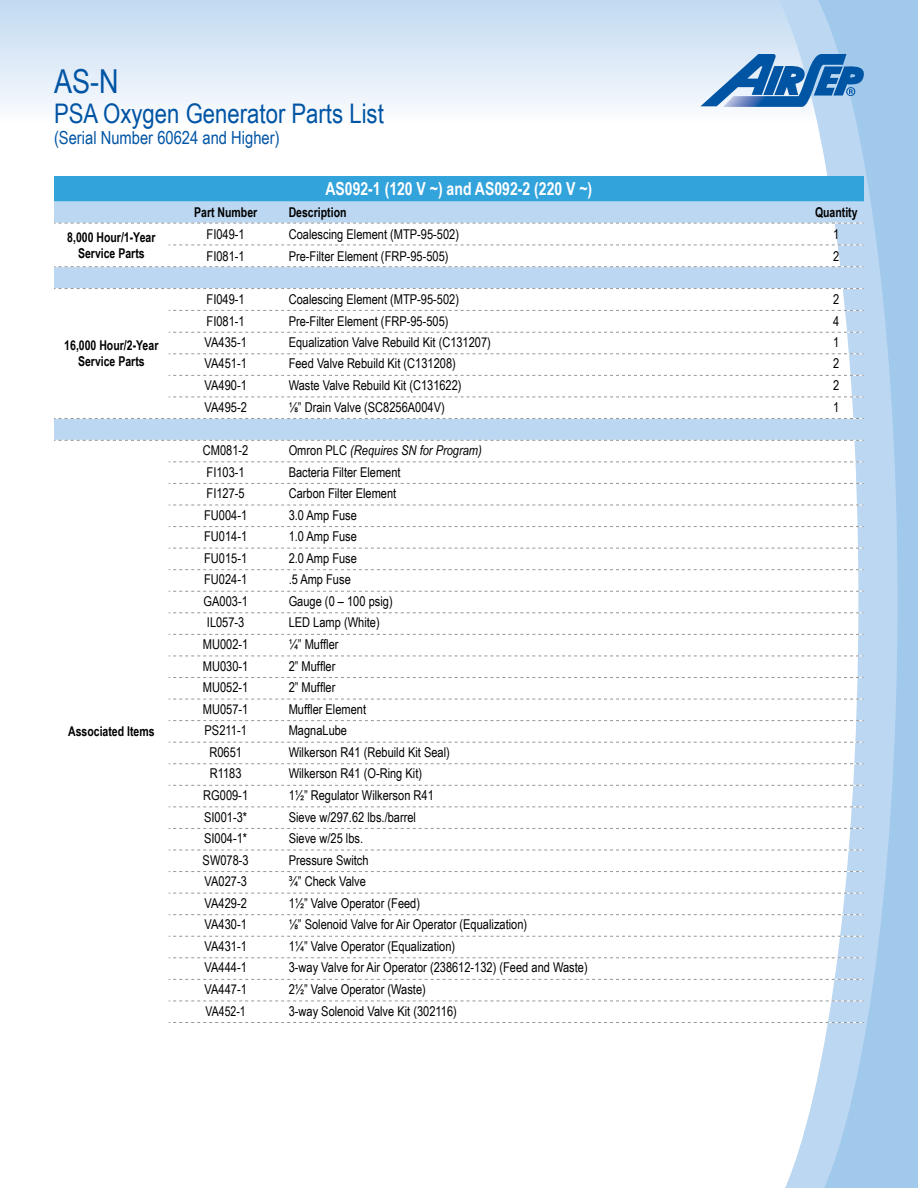
<style>
.page{position:relative;width:918px;height:1188px;background:#fff}
.page>*{position:absolute;margin:0;border:0;box-sizing:border-box;transform-origin:0 0}
.t1{font:33px "Arial Narrow";color:#0054a4}
.t2{font:27px "Arial Narrow";color:#0054a4}
.t3{font:700 18px "Arial Narrow";color:#fff;scale:.95 1}
.t4{font:18px "Arial Narrow";color:#0054a4}
.t5{font:13.5px "Arial Narrow";color:#000}
.t6{font:700 13.5px/16.2px "Arial Narrow";color:#000;text-align:center;scale:.95 1}
.t7{font:italic 13.5px "Arial Narrow";color:#000}
.t8{font:13.5px "Arial Narrow";color:#000;scale:.95 1}
.s1{font-style:normal}
</style>
<div class="page">
<div style="left:0;top:0;width:918px;height:125px;background:linear-gradient(to bottom,#c1daf2,#fcfdfe)"></div>
<svg style="left:770px;top:0;width:40px;height:1188px"></svg>
<svg style="left:810px;top:0;width:108px;height:1188px"></svg>
<svg style="left:700px;top:54px;width:164px;height:53px;background:#6599cb"></svg>
<div style="left:54px;top:176px;width:810px;height:25px;background:#33a3dc"></div>
<svg style="left:54px;top:201px;width:810px;height:239px"></svg>
<svg style="left:169px;top:332px;width:695px;height:1px"></svg>
<svg style="left:169px;top:353px;width:695px;height:1px"></svg>
<svg style="left:169px;top:375px;width:695px;height:1px"></svg>
<svg style="left:169px;top:397px;width:695px;height:1px"></svg>
<svg style="left:54px;top:223px;width:810px;height:1px"></svg>
<svg style="left:169px;top:245px;width:695px;height:1px"></svg>
<svg style="left:54px;top:266px;width:810px;height:1px"></svg>
<svg style="left:54px;top:288px;width:810px;height:1px"></svg>
<svg style="left:169px;top:310px;width:695px;height:1px"></svg>
<svg style="left:54px;top:418px;width:810px;height:1px"></svg>
<svg style="left:54px;top:440px;width:810px;height:1px"></svg>
<svg style="left:169px;top:462px;width:695px;height:1px"></svg>
<svg style="left:169px;top:483px;width:695px;height:1px"></svg>
<svg style="left:169px;top:505px;width:695px;height:1px"></svg>
<svg style="left:169px;top:526px;width:695px;height:1px"></svg>
<svg style="left:169px;top:548px;width:695px;height:1px"></svg>
<svg style="left:169px;top:569px;width:695px;height:1px"></svg>
<svg style="left:169px;top:591px;width:695px;height:1px"></svg>
<svg style="left:169px;top:612px;width:695px;height:1px"></svg>
<svg style="left:169px;top:634px;width:695px;height:1px"></svg>
<svg style="left:169px;top:656px;width:695px;height:1px"></svg>
<svg style="left:169px;top:677px;width:695px;height:1px"></svg>
<svg style="left:169px;top:699px;width:695px;height:1px"></svg>
<svg style="left:169px;top:720px;width:695px;height:1px"></svg>
<svg style="left:169px;top:742px;width:695px;height:1px"></svg>
<svg style="left:169px;top:763px;width:695px;height:1px"></svg>
<svg style="left:169px;top:785px;width:695px;height:1px"></svg>
<svg style="left:169px;top:807px;width:695px;height:1px"></svg>
<svg style="left:169px;top:828px;width:695px;height:1px"></svg>
<svg style="left:169px;top:850px;width:695px;height:1px"></svg>
<svg style="left:169px;top:871px;width:695px;height:1px"></svg>
<svg style="left:169px;top:893px;width:695px;height:1px"></svg>
<svg style="left:169px;top:914px;width:695px;height:1px"></svg>
<svg style="left:169px;top:936px;width:695px;height:1px"></svg>
<svg style="left:169px;top:957px;width:695px;height:1px"></svg>
<svg style="left:169px;top:979px;width:695px;height:1px"></svg>
<svg style="left:169px;top:1001px;width:695px;height:1px"></svg>
<svg style="left:169px;top:1022px;width:695px;height:1px"></svg>
<h1 class="t1" style="left:54px;top:57px;width:66px">AS-N</h1>
<h2 class="t2" style="left:54px;top:93px;width:331px">PSA Oxygen Generator Parts List</h2>
<h3 class="t4" style="left:54px;top:124px;width:227px">(Serial Number 60624 and Higher)</h3>
<h3 class="t3" style="left:325px;top:175px;width:282px">AS092-1 (120 V ~) and AS092-2 (220 V ~)</h3>
<p class="t6" style="left:194px;top:204px;width:68px">Part Number</p>
<p class="t6" style="left:289px;top:204px;width:62px">Description</p>
<p class="t6" style="left:815px;top:204px;width:46px">Quantity</p>
<p class="t6" style="left:67px;top:228px;width:94px">8,000 Hour/1-Year<br>Service Parts</p>
<p class="t5" style="left:207px;top:224px;width:40px">FI049-1</p>
<p class="t5" style="left:289px;top:224px;width:172px">Coalescing Element (MTP-95-502)</p>
<p class="t5" style="left:833px;top:224px;width:8px">1</p>
<p class="t5" style="left:207px;top:246px;width:40px">FI081-1</p>
<p class="t5" style="left:289px;top:246px;width:161px">Pre-Filter Element (FRP-95-505)</p>
<p class="t5" style="left:833px;top:246px;width:8px">2</p>
<p class="t6" style="left:64px;top:336px;width:101px">16,000 Hour/2-Year<br>Service Parts</p>
<p class="t6" style="left:68px;top:722px;width:93px">Associated Items</p>
<p class="t5" style="left:207px;top:290px;width:40px">FI049-1</p>
<p class="t5" style="left:289px;top:290px;width:172px">Coalescing Element (MTP-95-502)</p>
<p class="t5" style="left:833px;top:290px;width:8px">2</p>
<p class="t5" style="left:207px;top:312px;width:40px">FI081-1</p>
<p class="t5" style="left:289px;top:312px;width:161px">Pre-Filter Element (FRP-95-505)</p>
<p class="t5" style="left:833px;top:312px;width:8px">4</p>
<p class="t5" style="left:205px;top:332px;width:44px">VA435-1</p>
<p class="t5" style="left:289px;top:332px;width:204px">Equalization Valve Rebuild Kit (C131207)</p>
<p class="t5" style="left:833px;top:332px;width:8px">1</p>
<p class="t5" style="left:205px;top:354px;width:44px">VA451-1</p>
<p class="t5" style="left:289px;top:354px;width:169px">Feed Valve Rebuild Kit (C131208)</p>
<p class="t5" style="left:833px;top:354px;width:8px">2</p>
<p class="t5" style="left:205px;top:375px;width:44px">VA490-1</p>
<p class="t5" style="left:289px;top:375px;width:174px">Waste Valve Rebuild Kit (C131622)</p>
<p class="t5" style="left:833px;top:375px;width:8px">2</p>
<p class="t5" style="left:205px;top:397px;width:44px">VA495-2</p>
<p class="t5" style="left:289px;top:397px;width:158px">⅛” Drain Valve (SC8256A004V)</p>
<p class="t5" style="left:833px;top:397px;width:8px">1</p>
<p class="t5" style="left:203px;top:440px;width:47px">CM081-2</p>
<p class="t7" style="left:289px;top:441px;width:195px"><span class="s1">Omron PLC</span> (Requires SN for Program)</p>
<p class="t5" style="left:207px;top:462px;width:40px">FI103-1</p>
<p class="t5" style="left:289px;top:462px;width:113px">Bacteria Filter Element</p>
<p class="t5" style="left:207px;top:483px;width:40px">FI127-5</p>
<p class="t5" style="left:289px;top:483px;width:109px">Carbon Filter Element</p>
<p class="t5" style="left:204px;top:505px;width:45px">FU004-1</p>
<p class="t5" style="left:289px;top:505px;width:70px">3.0 Amp Fuse</p>
<p class="t5" style="left:204px;top:527px;width:45px">FU014-1</p>
<p class="t5" style="left:289px;top:527px;width:70px">1.0 Amp Fuse</p>
<p class="t5" style="left:204px;top:548px;width:45px">FU015-1</p>
<p class="t5" style="left:289px;top:548px;width:70px">2.0 Amp Fuse</p>
<p class="t5" style="left:204px;top:570px;width:45px">FU024-1</p>
<p class="t5" style="left:289px;top:570px;width:64px">.5 Amp Fuse</p>
<p class="t5" style="left:204px;top:591px;width:46px">GA003-1</p>
<p class="t5" style="left:289px;top:591px;width:106px">Gauge (0 – 100 psig)</p>
<p class="t5" style="left:207px;top:613px;width:39px">IL057-3</p>
<p class="t5" style="left:289px;top:613px;width:93px">LED Lamp (White)</p>
<p class="t5" style="left:203px;top:634px;width:47px">MU002-1</p>
<p class="t5" style="left:289px;top:634px;width:51px">¼” Muffler</p>
<p class="t5" style="left:203px;top:656px;width:47px">MU030-1</p>
<p class="t5" style="left:289px;top:656px;width:48px">2” Muffler</p>
<p class="t5" style="left:203px;top:677px;width:47px">MU052-1</p>
<p class="t5" style="left:289px;top:677px;width:48px">2” Muffler</p>
<p class="t5" style="left:203px;top:699px;width:47px">MU057-1</p>
<p class="t5" style="left:289px;top:699px;width:79px">Muffler Element</p>
<p class="t5" style="left:205px;top:721px;width:44px">PS211-1</p>
<p class="t5" style="left:289px;top:721px;width:60px">MagnaLube</p>
<p class="t5" style="left:209px;top:742px;width:34px">R0651</p>
<p class="t5" style="left:289px;top:742px;width:163px">Wilkerson R41 (Rebuild Kit Seal)</p>
<p class="t5" style="left:210px;top:764px;width:33px">R1183</p>
<p class="t5" style="left:289px;top:764px;width:135px">Wilkerson R41 (O-Ring Kit)</p>
<p class="t5" style="left:203px;top:785px;width:46px">RG009-1</p>
<p class="t5" style="left:289px;top:785px;width:147px">1½” Regulator Wilkerson R41</p>
<p class="t5" style="left:204px;top:807px;width:45px">SI001-3*</p>
<p class="t5" style="left:289px;top:807px;width:129px">Sieve w/297.62 lbs./barrel</p>
<p class="t5" style="left:204px;top:828px;width:45px">SI004-1*</p>
<p class="t5" style="left:289px;top:828px;width:76px">Sieve w/25 lbs.</p>
<p class="t5" style="left:203px;top:850px;width:48px">SW078-3</p>
<p class="t5" style="left:289px;top:850px;width:81px">Pressure Switch</p>
<p class="t5" style="left:205px;top:872px;width:44px">VA027-3</p>
<p class="t5" style="left:289px;top:872px;width:79px">¾” Check Valve</p>
<p class="t5" style="left:205px;top:893px;width:44px">VA429-2</p>
<p class="t5" style="left:289px;top:893px;width:133px">1½” Valve Operator (Feed)</p>
<p class="t5" style="left:205px;top:915px;width:44px">VA430-1</p>
<p class="t5" style="left:289px;top:915px;width:240px">⅛” Solenoid Valve for Air Operator (Equalization)</p>
<p class="t5" style="left:205px;top:936px;width:44px">VA431-1</p>
<p class="t5" style="left:289px;top:936px;width:168px">1¼” Valve Operator (Equalization)</p>
<p class="t5" style="left:205px;top:958px;width:44px">VA444-1</p>
<p class="t5" style="left:289px;top:958px;width:301px">3-way Valve for Air Operator (238612-132) (Feed and Waste)</p>
<p class="t5" style="left:205px;top:979px;width:44px">VA447-1</p>
<p class="t5" style="left:289px;top:979px;width:139px">2½” Valve Operator (Waste)</p>
<p class="t8" style="left:206px;top:1001px;width:44px">VA452-1</p>
<p class="t5" style="left:289px;top:1001px;width:170px">3-way Solenoid Valve Kit (302116)</p>
</div>
